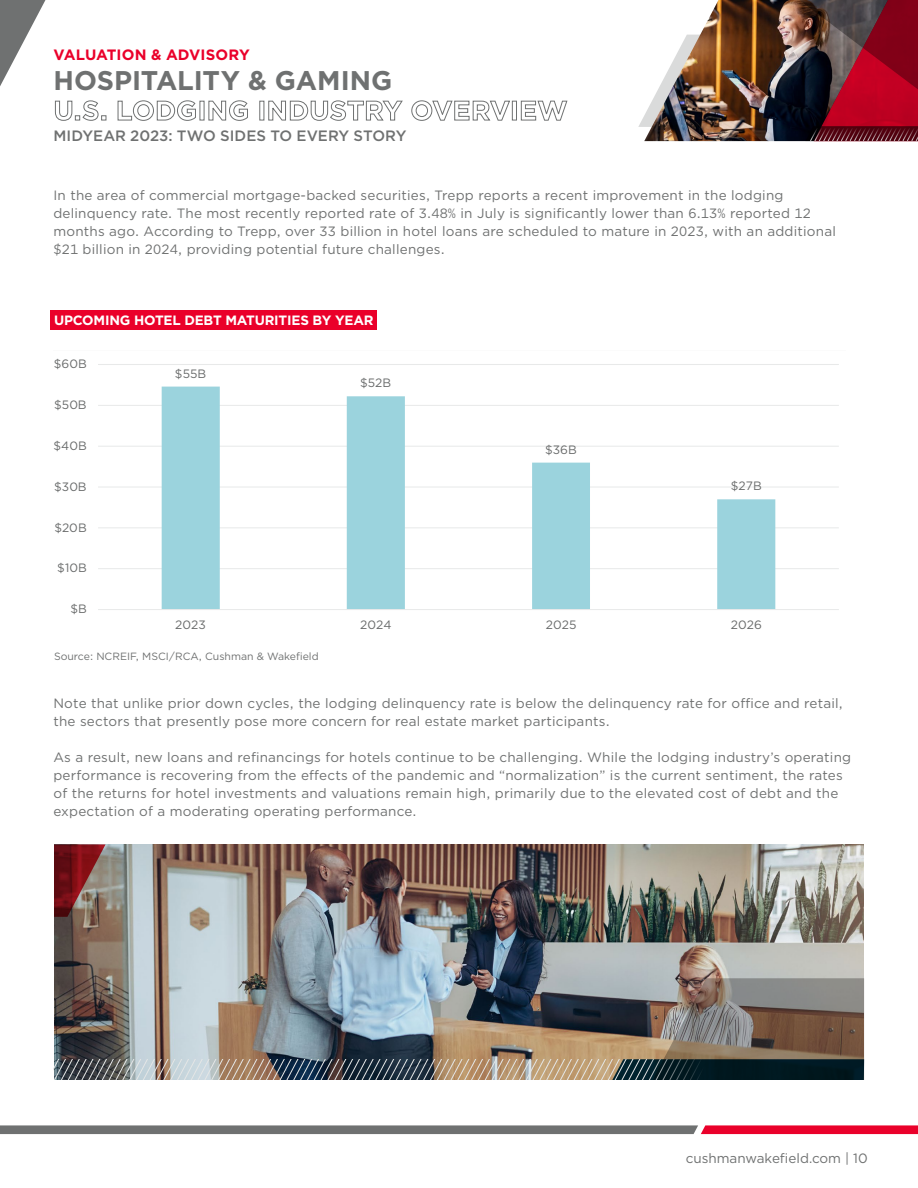
<style>
.page{position:relative;width:918px;height:1188px;background:#fff}
.page>*{position:absolute;margin:0;border:0;box-sizing:border-box;transform-origin:0 0}
.t1{font:700 27px/30px "Gotham";color:#6f7171}
.t2{font:500 15px "Gotham";letter-spacing:.005em;color:#6f7171}
.t3{font:700 15px "Gotham";letter-spacing:.005em;color:#ea002a}
.body_copy{font:13.5px/18px "Gotham";letter-spacing:.015em;color:#6f7171}
.Charts_Header{font:700 13.5px "Gotham";letter-spacing:-.015em;color:#fff}
.t4{font:12.15px "Gotham";color:#696b6b}
.t5{font:10.5px "Gotham";color:#6f7171}
</style>
<div class="page">
<svg style="left:0;top:1125px;width:918px;height:9px;background:#925f69"></svg>
<img style="left:638px;top:0;width:280px;height:141px">
<svg style="left:0;top:0;width:46px;height:86px"></svg>
<svg style="left:98px;top:364px;width:741px;height:246px"></svg>
<div style="left:51px;top:310px;width:326px;height:20px;background:#ea002a"></div>
<img style="left:54px;top:844px;width:810px;height:134px">
<img style="left:53px;top:978px;width:812px;height:102px">
<svg style="left:54px;top:844px;width:52px;height:73px;background:#7c3939"></svg>
<p class="t3" style="left:53px;top:45px;width:198px">VALUATION &amp; ADVISORY</p>
<h1 class="t1" style="left:53px;top:65px;width:516px">HOSPITALITY &amp; GAMING<br>U.S. LODGING INDUSTRY OVERVIEW</h1>
<p class="t2" style="left:53px;top:126px;width:355px">MIDYEAR 2023: TWO SIDES TO EVERY STORY</p>
<p class="body_copy" style="left:53px;top:186px;width:784px">In the area of commercial mortgage-backed securities, Trepp reports a recent improvement in the lodging delinquency rate. The most recently reported rate of 3.48% in July is significantly lower than 6.13% reported 12 months ago. According to Trepp, over 33 billion in hotel loans are scheduled to mature in 2023, with an additional $21 billion in 2024, providing potential future challenges.</p>
<p class="Charts_Header" style="left:54px;top:312px;width:321px">UPCOMING HOTEL DEBT MATURITIES BY YEAR</p>
<p class="t4" style="left:54px;top:356px;width:34px">$60B</p>
<p class="t4" style="left:54px;top:397px;width:34px">$50B</p>
<p class="t4" style="left:54px;top:438px;width:35px">$40B</p>
<p class="t4" style="left:54px;top:479px;width:34px">$30B</p>
<p class="t4" style="left:54px;top:520px;width:34px">$20B</p>
<p class="t4" style="left:57px;top:560px;width:31px">$10B</p>
<p class="t4" style="left:70px;top:601px;width:18px">$B</p>
<p class="t4" style="left:175px;top:365px;width:33px">$55B</p>
<p class="t4" style="left:360px;top:375px;width:33px">$52B</p>
<p class="t4" style="left:545px;top:441px;width:33px">$36B</p>
<p class="t4" style="left:731px;top:478px;width:32px">$27B</p>
<p class="t4" style="left:175px;top:617px;width:32px">2023</p>
<p class="t4" style="left:360px;top:617px;width:33px">2024</p>
<p class="t4" style="left:546px;top:617px;width:32px">2025</p>
<p class="t4" style="left:731px;top:617px;width:33px">2026</p>
<p class="t5" style="left:54px;top:649px;width:266px">Source: NCREIF, MSCI/RCA, Cushman &amp; Wakefield</p>
<p class="body_copy" style="left:53px;top:694px;width:791px">Note that unlike prior down cycles, the lodging delinquency rate is below the delinquency rate for office and retail, the sectors that presently pose more concern for real estate market participants.</p>
<p class="body_copy" style="left:53px;top:748px;width:799px">As a result, new loans and refinancings for hotels continue to be challenging. While the lodging industry’s operating performance is recovering from the effects of the pandemic and “normalization” is the current sentiment, the rates of the returns for hotel investments and valuations remain high, primarily due to the elevated cost of debt and the expectation of a moderating operating performance.</p>
<p class="body_copy" style="left:686px;top:1149px;width:183px">cushmanwakefield.com | 10</p>
</div>
